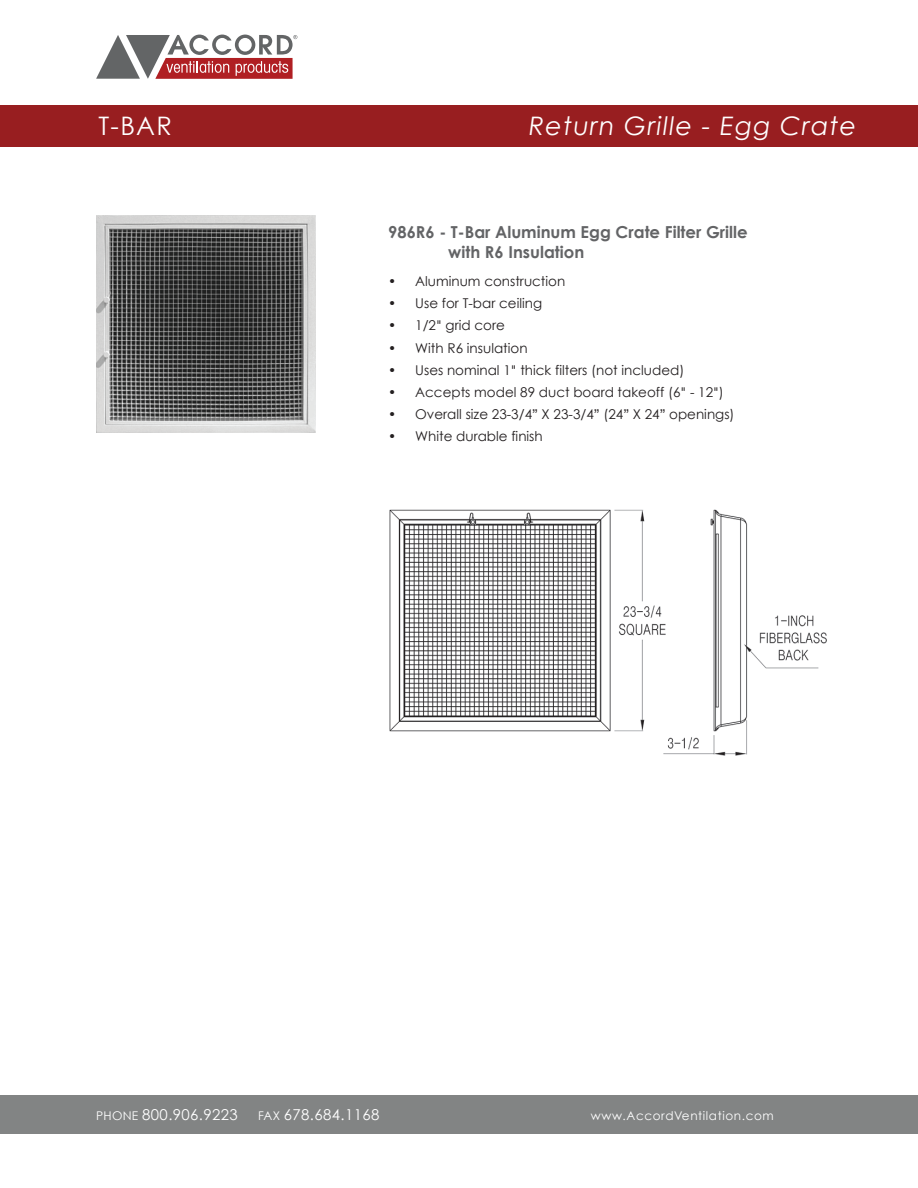
<style>
.page{position:relative;width:918px;height:1188px;background:#fff}
.page>*{position:absolute;margin:0;border:0;box-sizing:border-box;transform-origin:0 0}
.t1{font:italic 25.5px "Century Gothic";letter-spacing:.05em;color:#fff}
.t2{font:25.5px "Century Gothic";color:#fff}
.t3{font:700 16.5px/19.8px "Century Gothic";color:#636466}
.t4{font:15px "Century Gothic";letter-spacing:.025em;color:#fff}
.t5{font:13.5px "Century Gothic";color:#231f20}
.t6{font:12px "Century Gothic";letter-spacing:.05em;color:#fff}
.s1{font-family:"Helvetica Neue"}
.s2{font-size:12px}
</style>
<div class="page">
<div style="left:0;top:106px;width:918px;height:41px;background:#981e20"></div>
<div style="left:0;top:1095px;width:918px;height:38px;background:#828484"></div>
<img style="left:96px;top:216px;width:219px;height:216px">
<img style="left:389px;top:509px;width:438px;height:247px">
<svg style="left:96px;top:35px;width:201px;height:44px"></svg>
<h1 class="t2" style="left:98px;top:110px;width:75px">T-BAR</h1>
<h1 class="t1" style="left:529px;top:110px;width:329px">Return Grille - Egg Crate</h1>
<p class="t3" style="left:448px;top:222px;width:301px;text-indent:-60px">986R6 - T-Bar Aluminum Egg Crate Filter Grille with R6 Insulation</p>
<p class="t5" style="left:388px;top:273px;width:179px">• Aluminum construction</p>
<p class="t5" style="left:388px;top:295px;width:155px">• Use for T-bar ceiling</p>
<p class="t5" style="left:388px;top:317px;width:118px">• 1/2<span class="s1">"</span> grid core</p>
<p class="t5" style="left:388px;top:340px;width:141px">• With R6 insulation</p>
<p class="t5" style="left:388px;top:362px;width:298px">• Uses nominal 1<span class="s1">"</span> thick filters (not included)</p>
<p class="t5" style="left:388px;top:384px;width:337px">• Accepts model 89 duct board takeoff (6<span class="s1">"</span> - 12<span class="s1">"</span>)</p>
<p class="t5" style="left:388px;top:406px;width:348px">• Overall size 23-3/4<span class="s1">”</span> X 23-3/4<span class="s1">”</span> (24<span class="s1">”</span> X 24<span class="s1">”</span> openings)</p>
<p class="t5" style="left:388px;top:428px;width:156px">• White durable finish</p>
<p class="t4" style="left:96px;top:1105px;width:143px"><span class="s2">PHONE</span> 800.906.9223</p>
<p class="t4" style="left:258px;top:1105px;width:123px"><span class="s2">FAX</span> 678.684.1168</p>
<p class="t6" style="left:591px;top:1108px;width:184px">www.AccordVentilation.com</p>
</div>
